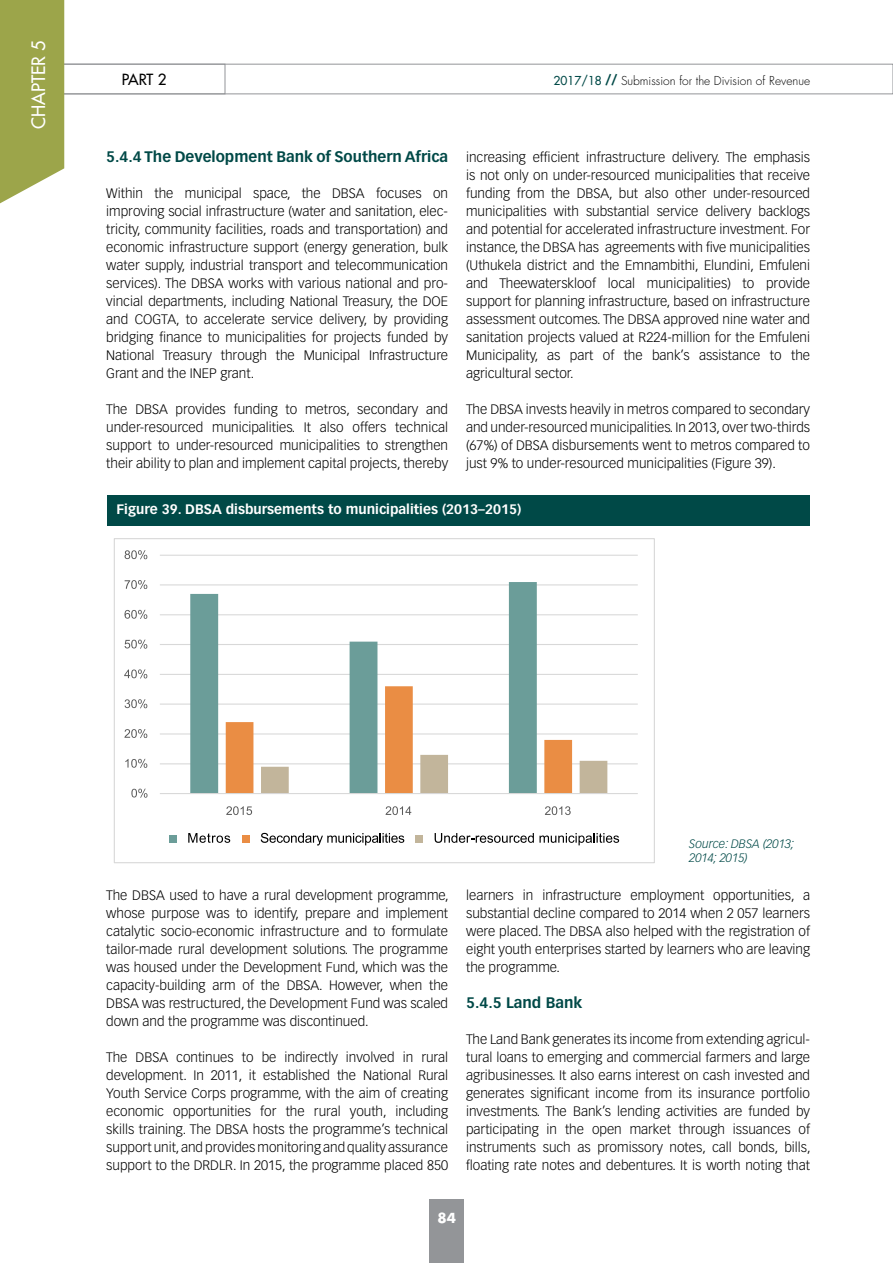
<style>
.page{position:relative;width:893px;height:1263px;background:#fff}
.page>*{position:absolute;margin:0;border:0;box-sizing:border-box;transform-origin:0 0}
.t1{font:18px "Futura";color:#fff}
.t2{font:700 15px "Vectora LH";color:#004947}
.t3{font:15px "Futura";color:#000}
.t4{font:300 13.5px/18px "Vectora LH";color:#000;text-align:justify}
.t5{font:700 13.5px "Vectora LH";color:#fff}
.t6{font:700 13.5px "Futura";color:#fff}
.t7{font:300 12px "Futura";color:#000}
.t8{font:italic 300 12px/14.4px "Vectora LH";color:#004947}
.s1{font-weight:400;color:#004947}
.s2{font-family:"Vectora LH";font-weight:700;font-size:15px;color:#004947}
</style>
<div class="page">
<svg style="left:0;top:0;width:893px;height:204px"></svg>
<div style="left:429px;top:1199px;width:34px;height:64px;background:#939598"></div>
<div style="left:107px;top:495px;width:702px;height:30px;background:#004947"></div>
<hr style="left:160px;top:763px;width:478px;height:1px;background:#d8d8d8">
<hr style="left:160px;top:733px;width:478px;height:1px;background:#d8d8d8">
<hr style="left:160px;top:703px;width:478px;height:2px;background:#d8d8d8">
<hr style="left:160px;top:674px;width:478px;height:1px;background:#d8d8d8">
<hr style="left:160px;top:644px;width:478px;height:1px;background:#d8d8d8">
<hr style="left:160px;top:614px;width:478px;height:1px;background:#d8d8d8">
<hr style="left:160px;top:584px;width:478px;height:1px;background:#d8d8d8">
<hr style="left:160px;top:555px;width:478px;height:1px;background:#d8d8d8">
<svg style="left:190px;top:582px;width:347px;height:211px"></svg>
<svg style="left:226px;top:686px;width:381px;height:107px"></svg>
<hr style="left:160px;top:793px;width:478px;height:1px;background:#d8d8d8">
<svg style="left:131px;top:789px;width:17px;height:9px"></svg>
<svg style="left:125px;top:759px;width:22px;height:9px"></svg>
<svg style="left:124px;top:729px;width:23px;height:9px"></svg>
<svg style="left:125px;top:699px;width:22px;height:9px"></svg>
<svg style="left:124px;top:669px;width:23px;height:9px"></svg>
<svg style="left:125px;top:640px;width:22px;height:9px"></svg>
<svg style="left:125px;top:610px;width:22px;height:9px"></svg>
<svg style="left:125px;top:580px;width:22px;height:9px"></svg>
<svg style="left:125px;top:550px;width:22px;height:9px"></svg>
<svg style="left:226px;top:806px;width:26px;height:9px"></svg>
<svg style="left:386px;top:806px;width:25px;height:9px"></svg>
<svg style="left:545px;top:806px;width:26px;height:9px"></svg>
<div style="left:169px;top:835px;width:8px;height:8px;background:#6b9d99"></div>
<svg style="left:188px;top:833px;width:42px;height:10px"></svg>
<div style="left:242px;top:835px;width:7px;height:8px;background:#ea8d44"></div>
<svg style="left:261px;top:833px;width:143px;height:12px"></svg>
<div style="left:415px;top:835px;width:8px;height:8px;background:#c2b59b"></div>
<svg style="left:435px;top:833px;width:184px;height:12px"></svg>
<h1 class="t1" style="left:27px;top:129px;width:90px;rotate:-90deg">CHAPTER 5</h1>
<p class="t3" style="left:122px;top:70px;width:46px">PART 2</p>
<p class="t7" style="left:554px;top:73px;width:258px"><span class="s1">2017/18</span> <span class="s2">//</span> Submission for the Division of Revenue</p>
<p class="t2" style="left:106px;top:148px;width:343px">5.4.4 The Development Bank of Southern Africa</p>
<p class="t4" style="left:106px;top:184px;width:343px">Within the municipal space, the DBSA focuses on improving social infrastructure (water and sanitation, elec&shy;tricity, community facilities, roads and transportation) and economic infrastructure support (energy generation, bulk water supply, industrial transport and telecommunication services). The DBSA works with various national and pro&shy;vincial departments, including National Treasury, the DOE and COGTA, to accelerate service delivery, by providing bridging finance to municipalities for projects funded by National Treasury through the Municipal Infrastructure Grant and the INEP grant.</p>
<p class="t4" style="left:106px;top:400px;width:343px">The DBSA provides funding to metros, secondary and under-resourced municipalities. It also offers technical support to under-resourced municipalities to strengthen their ability to plan and implement capital projects, thereby</p>
<p class="t4" style="left:466px;top:148px;width:345px">increasing efficient infrastructure delivery. The emphasis is not only on under-resourced municipalities that receive funding from the DBSA, but also other under-resourced municipalities with substantial service delivery backlogs and potential for accelerated infrastructure investment. For instance, the DBSA has agreements with five municipalities (Uthukela district and the Emnambithi, Elundini, Emfuleni and Theewaterskloof local municipalities) to provide support for planning infrastructure, based on infrastructure assessment outcomes. The DBSA approved nine water and sanitation projects valued at R224-million for the Emfuleni Municipality, as part of the bank’s assistance to the agricultural sector.</p>
<p class="t4" style="left:466px;top:400px;width:345px">The DBSA invests heavily in metros compared to secondary and under-resourced municipalities. In 2013, over two-thirds (67%) of DBSA disbursements went to metros compared to just 9% to under-resourced municipalities (Figure 39).</p>
<p class="t5" style="left:117px;top:501px;width:406px">Figure 39. DBSA disbursements to municipalities (2013–2015)</p>
<p class="t4" style="left:106px;top:886px;width:344px">The DBSA used to have a rural development programme, whose purpose was to identify, prepare and implement catalytic socio-economic infrastructure and to formulate tailor-made rural development solutions. The programme was housed under the Development Fund, which was the capacity-building arm of the DBSA. However, when the DBSA was restructured, the Development Fund was scaled down and the programme was discontinued.</p>
<p class="t4" style="left:106px;top:1048px;width:343px">The DBSA continues to be indirectly involved in rural development. In 2011, it established the National Rural Youth Service Corps programme, with the aim of creating economic opportunities for the rural youth, including skills training. The DBSA hosts the programme’s technical support unit, and provides monitoring and quality assurance support to the DRDLR. In 2015, the programme placed 850</p>
<p class="t8" style="left:689px;top:836px;width:107px">Source: DBSA (2013;<br>2014; 2015)</p>
<p class="t4" style="left:466px;top:886px;width:345px">learners in infrastructure employment opportunities, a substantial decline compared to 2014 when 2 057 learners were placed. The DBSA also helped with the registration of eight youth enterprises started by learners who are leaving the programme.</p>
<p class="t2" style="left:466px;top:994px;width:118px">5.4.5 Land Bank</p>
<p class="t4" style="left:466px;top:1030px;width:346px">The Land Bank generates its income from extending agricul&shy;tural loans to emerging and commercial farmers and large agribusinesses. It also earns interest on cash invested and generates significant income from its insurance portfolio investments. The Bank’s lending activities are funded by participating in the open market through issuances of instruments such as promissory notes, call bonds, bills, floating rate notes and debentures. It is worth noting that</p>
<p class="t6" style="left:438px;top:1208px;width:20px">84</p>
</div>
